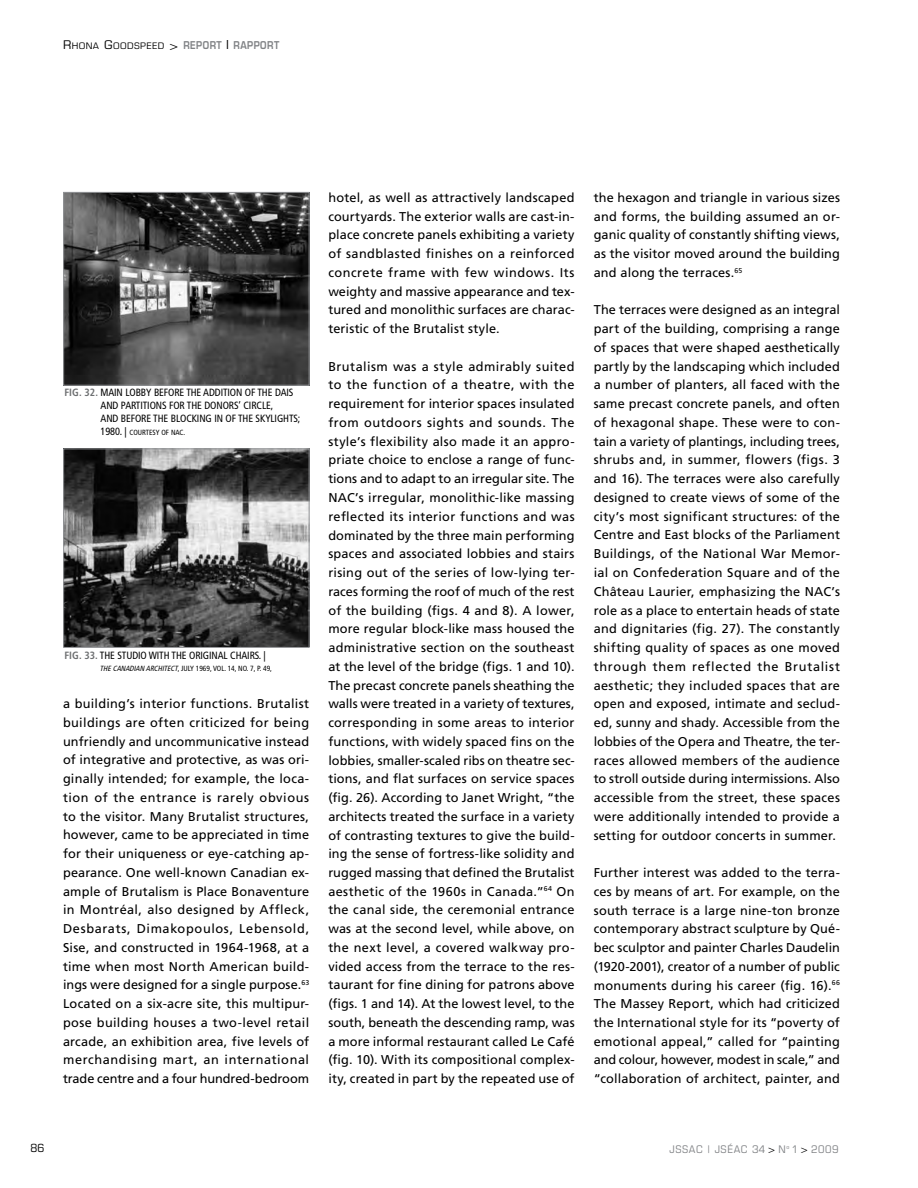
<style>
.page{position:relative;width:918px;height:1188px;background:#fff}
.page>*{position:absolute;margin:0;border:0;box-sizing:border-box;transform-origin:0 0}
.t1{font:12.75px/18.8px "Frutiger";letter-spacing:.01em;color:#000;text-align:justify}
.t2{font:condensed 11.25px "Eurostile";color:#000;scale:1.1 1}
.t3{font:condensed 10.5px/12.8px "Frutiger";letter-spacing:-.01em;color:#000}
.t4{font:600 10.5px "Eurostile";letter-spacing:.05em;color:#808285;scale:.85 1}
.t5{font:condensed 10.5px "Eurostile";letter-spacing:.05em;color:#808285;scale:1.1 1}
.t6{font:condensed 7.5px "Frutiger";color:#000}
.s1{font-weight:400;font-stretch:condensed;font-size:12px;color:#000}
.s2{font-weight:400;font-stretch:condensed;font-size:9px;color:#000}
.s3{font-size:12px;color:#000}
.s4{font-weight:700;color:#6d6f71}
.s5{font-size:10.5px}
.s6{font-style:italic}
.s7{color:#000}
</style>
<div class="page">
<img style="left:65px;top:194px;width:243px;height:190px">
<div style="left:63px;top:192px;width:247px;height:194px;border:1px solid #939598"></div>
<img style="left:65px;top:450px;width:243px;height:196px">
<div style="left:63px;top:448px;width:247px;height:200px;border:1px solid #939598"></div>
<p class="t4" style="left:63px;top:38px;width:256px"><span class="s1">R</span><span class="s2">HONA</span> <span class="s1">G</span><span class="s2">OODSPEED</span> <span class="s1">&gt;</span> REPORT <span class="s3">|</span> RAPPORT</p>
<p class="t3" style="left:101px;top:387px;width:201px;text-indent:-36px"><span class="s4">Fig. 32.</span> MAIN LOBBY BEFORE THE ADDITION OF THE DAIS<br>AND PARTITIONS FOR THE DONORS’ CIRCLE,<br>AND BEFORE THE BLOCKING IN OF THE SKYLIGHTS;</p>
<p class="t6" style="left:101px;top:428px;width:86px"><span class="s5">1980. |</span> COURTESY OF NAC.</p>
<p class="t3" style="left:64px;top:649px;width:203px"><span class="s4">Fig. 33.</span> THE STUDIO WITH THE ORIGINAL CHAIRS. |</p>
<p class="t6" style="left:100px;top:664px;width:174px"><span class="s6">THECANADIAN ARCHITECT</span>, JULY 1969, VOL. 14, NO. 7, P. 49,</p>
<p class="t1" style="left:63px;top:694px;width:248px">a building’s interior functions. Brutalist buildings are often criticized for being unfriendly and uncommunicative instead of integrative and protective, as was ori&shy;ginally intended; for example, the loca&shy;tion of the entrance is rarely obvious to the visitor. Many Brutalist structures, however, came to be appreciated in time for their uniqueness or eye-catching ap&shy;pearance. One well-known Canadian ex&shy;ample of Brutalism is Place Bonaventure in Montréal, also designed by Affleck, Desbarats, Dimakopoulos, Lebensold, Sise, and constructed in 1964-1968, at a time when most North American build&shy;ings were designed for a single purpose.<sup>63<br></sup>Located on a six-acre site, this multipur&shy;pose building houses a two-level retail arcade, an exhibition area, five levels of merchandising mart, an international trade centre and a four hundred-bedroom</p>
<p class="t1" style="left:328px;top:188px;width:248px">hotel, as well as attractively landscaped courtyards. The exterior walls are cast-in&shy;place concrete panels exhibiting a variety of sandblasted finishes on a reinforced concrete frame with few windows. Its weighty and massive appearance and tex&shy;tured and monolithic surfaces are charac&shy;teristic of the Brutalist style.</p>
<p class="t1" style="left:328px;top:357px;width:248px">Brutalism was a style admirably suited to the function of a theatre, with the requirement for interior spaces insulated from outdoors sights and sounds. The style’s flexibility also made it an appro&shy;priate choice to enclose a range of func&shy;tions and to adapt to an irregular site. The NAC’s irregular, monolithic-like massing reflected its interior functions and was dominated by the three main performing spaces and associated lobbies and stairs rising out of the series of low-lying ter&shy;races forming the roof of much of the rest of the building (figs. 4 and 8). A lower, more regular block-like mass housed the administrative section on the southeast at the level of the bridge (figs. 1 and 10).<br>The precast concrete panels sheathing the walls were treated in a variety of textures, corresponding in some areas to interior functions, with widely spaced fins on the lobbies, smaller-scaled ribs on theatre sec&shy;tions, and flat surfaces on service spaces (fig. 26). According to Janet Wright, “the architects treated the surface in a variety of contrasting textures to give the build&shy;ing the sense of fortress-like solidity and rugged massing that defined the Brutalist aesthetic of the 1960s in Canada.”<sup>64</sup> On the canal side, the ceremonial entrance was at the second level, while above, on the next level, a covered walkway pro&shy;vided access from the terrace to the res&shy;taurant for fine dining for patrons above (figs. 1 and 14). At the lowest level, to the south, beneath the descending ramp, was a more informal restaurant called Le Café (fig. 10). With its compositional complex&shy;ity, created in part by the repeated use of</p>
<p class="t1" style="left:594px;top:188px;width:248px">the hexagon and triangle in various sizes and forms, the building assumed an or&shy;ganic quality of constantly shifting views, as the visitor moved around the building and along the terraces.<sup>65</sup></p>
<p class="t1" style="left:594px;top:300px;width:248px">The terraces were designed as an integral part of the building, comprising a range of spaces that were shaped aesthetically partly by the landscaping which included a number of planters, all faced with the same precast concrete panels, and often of hexagonal shape. These were to con&shy;tain a variety of plantings, including trees, shrubs and, in summer, flowers (figs. 3 and 16). The terraces were also carefully designed to create views of some of the city’s most significant structures: of the Centre and East blocks of the Parliament Buildings, of the National War Memor&shy;ial on Confederation Square and of the Château Laurier, emphasizing the NAC’s role as a place to entertain heads of state and dignitaries (fig. 27). The constantly shifting quality of spaces as one moved through them reflected the Brutalist aesthetic; they included spaces that are open and exposed, intimate and seclud&shy;ed, sunny and shady. Accessible from the lobbies of the Opera and Theatre, the ter&shy;races allowed members of the audience to stroll outside during intermissions. Also accessible from the street, these spaces were additionally intended to provide a setting for outdoor concerts in summer.</p>
<p class="t1" style="left:594px;top:863px;width:248px">Further interest was added to the terra&shy;ces by means of art. For example, on the south terrace is a large nine-ton bronze contemporary abstract sculpture by Qué&shy;bec sculptor and painter Charles Daudelin (1920-2001), creator of a number of public monuments during his career (fig. 16).<sup>66<br></sup>The Massey Report, which had criticized the International style for its “poverty of emotional appeal,” called for “painting and colour, however, modest in scale,” and “collaboration of architect, painter, and</p>
<p class="t2" style="left:31px;top:1142px;width:14px">86</p>
<p class="t5" style="left:669px;top:1142px;width:155px">JSSAC | JSÉAC 34 <span class="s7">&gt;</span> N<sup>o</sup> 1 <span class="s7">&gt;</span> 2009</p>
</div>
